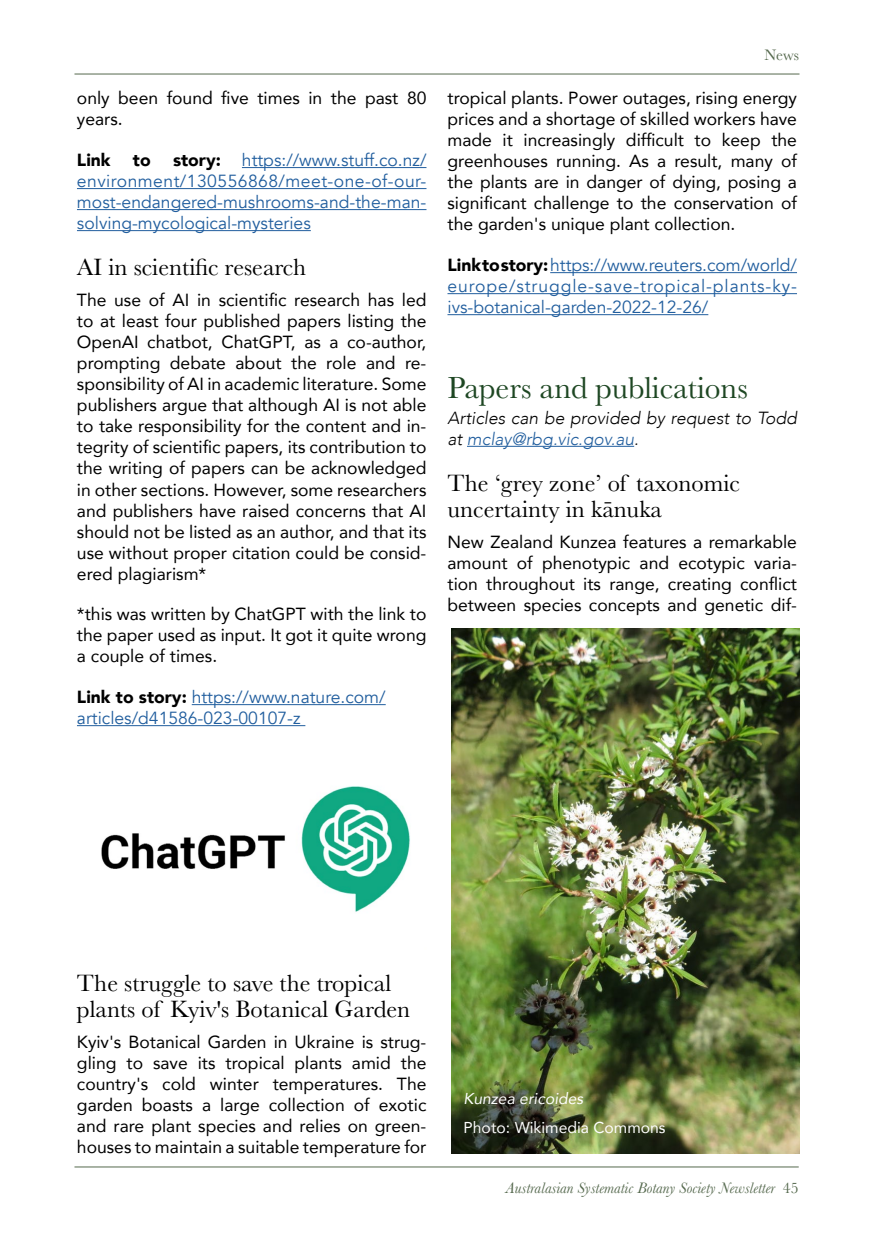
<style>
.page{position:relative;width:874px;height:1241px;background:#fff}
.page>*{position:absolute;margin:0;border:0;box-sizing:border-box;transform-origin:0 0}
.t1{font:31.5px "Baskerville";color:#1e4723}
.t2{font:24.5px/26.2px "Baskerville";color:#000}
.t3{font:17.5px/21px "Avenir";color:#000;text-align:justify}
.t4{font:17.5px/21px "Avenir";color:#215e9e;text-align:justify}
.t5{font:italic 300 17.5px/21px "Avenir";color:#000}
.t6{font:900 17.5px "Avenir";color:#000}
.t7{font:italic 15.75px "Baskerville";color:#55694e}
.t8{font:15.75px "Avenir";color:#fff}
.t9{font:italic 15.75px "Avenir";color:#fff}
.t10{font:15.75px "Baskerville";color:#55694e}
.s1{font-weight:900;color:#000}
.s2{color:#215e9e}
.s3{font-style:normal}
</style>
<div class="page">
<hr style="left:74px;top:74px;width:725px;height:1px;background:#55694e">
<hr style="left:74px;top:1166px;width:724px;height:1px;background:#55694e">
<hr style="left:242px;top:167px;width:184px;height:1px;background:#215e9e">
<hr style="left:77px;top:188px;width:349px;height:1px;background:#215e9e">
<hr style="left:77px;top:209px;width:349px;height:1px;background:#215e9e">
<hr style="left:77px;top:230px;width:234px;height:1px;background:#215e9e">
<hr style="left:192px;top:704px;width:193px;height:1px;background:#215e9e">
<hr style="left:77px;top:725px;width:228px;height:1px;background:#215e9e">
<hr style="left:550px;top:272px;width:246px;height:1px;background:#215e9e">
<hr style="left:447px;top:293px;width:349px;height:1px;background:#215e9e">
<hr style="left:447px;top:314px;width:261px;height:1px;background:#215e9e">
<hr style="left:466px;top:446px;width:167px;height:1px;background:#215e9e">
<img style="left:451px;top:628px;width:348px;height:524px">
<img style="left:101px;top:786px;width:309px;height:126px">
<p class="t3" style="left:77px;top:87px;width:351px">only been found five times in the past 80 years.</p>
<p class="t6" style="left:77px;top:145px;width:35px">Link</p>
<p class="t6" style="left:133px;top:145px;width:19px">to</p>
<p class="t4" style="left:77px;top:150px;width:351px;text-indent:96px"><span class="s1">story:</span> https://www.stuff.co.nz/ environment/130556868/meet-one-of-our&shy;most-endangered-mushrooms-and-the-man&shy;solving-mycological-mysteries</p>
<h2 class="t2" style="left:77px;top:255px;width:230px">AI in scientific research</h2>
<p class="t3" style="left:77px;top:289px;width:351px">The use of AI in scientific research has led to at least four published papers listing the OpenAI chatbot, ChatGPT, as a co-author, prompting debate about the role and re&shy;sponsibility of AI in academic literature. Some publishers argue that although AI is not able to take responsibility for the content and in&shy;tegrity of scientific papers, its contribution to the writing of papers can be acknowledged in other sections. However, some researchers and publishers have raised concerns that AI should not be listed as an author, and that its use without proper citation could be consid&shy;ered plagiarism*</p>
<p class="t3" style="left:77px;top:603px;width:351px">*this was written by ChatGPT with the link to the paper used as input. It got it quite wrong a couple of times.</p>
<p class="t4" style="left:77px;top:687px;width:310px"><span class="s1">Link to story:</span> https://www.nature.com/ articles/d41586-023-00107-z</p>
<p class="t10" style="left:764px;top:45px;width:36px">News</p>
<p class="t3" style="left:447px;top:87px;width:351px">tropical plants. Power outages, rising energy prices and a shortage of skilled workers have made it increasingly difficult to keep the greenhouses running. As a result, many of the plants are in danger of dying, posing a significant challenge to the conservation of the garden's unique plant collection.</p>
<p class="t4" style="left:447px;top:255px;width:351px"><span class="s1">Link to story:</span> https://www.reuters.com/world/ europe/struggle-save-tropical-plants-ky&shy;ivs-botanical-garden-2022-12-26/</p>
<h1 class="t1" style="left:447px;top:367px;width:302px">Papers and publications</h1>
<p class="t5" style="left:447px;top:407px;width:351px">Articles can be provided by request to Todd at <span class="s2">mclay@rbg.vic.gov.au</span>.</p>
<h2 class="t2" style="left:447px;top:470px;width:294px">The ‘grey zone’ of taxonomic uncertainty in kānuka</h2>
<p class="t3" style="left:447px;top:531px;width:351px">New Zealand Kunzea features a remarkable amount of phenotypic and ecotypic varia&shy;tion throughout its range, creating conflict between species concepts and genetic dif-</p>
<h2 class="t2" style="left:77px;top:969px;width:334px">The struggle to save the tropical plants of Kyiv's Botanical Garden</h2>
<p class="t3" style="left:77px;top:1030px;width:351px">Kyiv's Botanical Garden in Ukraine is strug&shy;gling to save its tropical plants amid the country's cold winter temperatures. The garden boasts a large collection of exotic and rare plant species and relies on green&shy;houses to maintain a suitable temperature for</p>
<p class="t9" style="left:463px;top:1088px;width:121px">Kunzea ericoides</p>
<p class="t8" style="left:463px;top:1114px;width:203px">Photo: Wikimedia Commons</p>
<p class="t7" style="left:505px;top:1176px;width:294px">Australasian Systematic Botany Society Newsletter <span class="s3">45</span></p>
</div>
